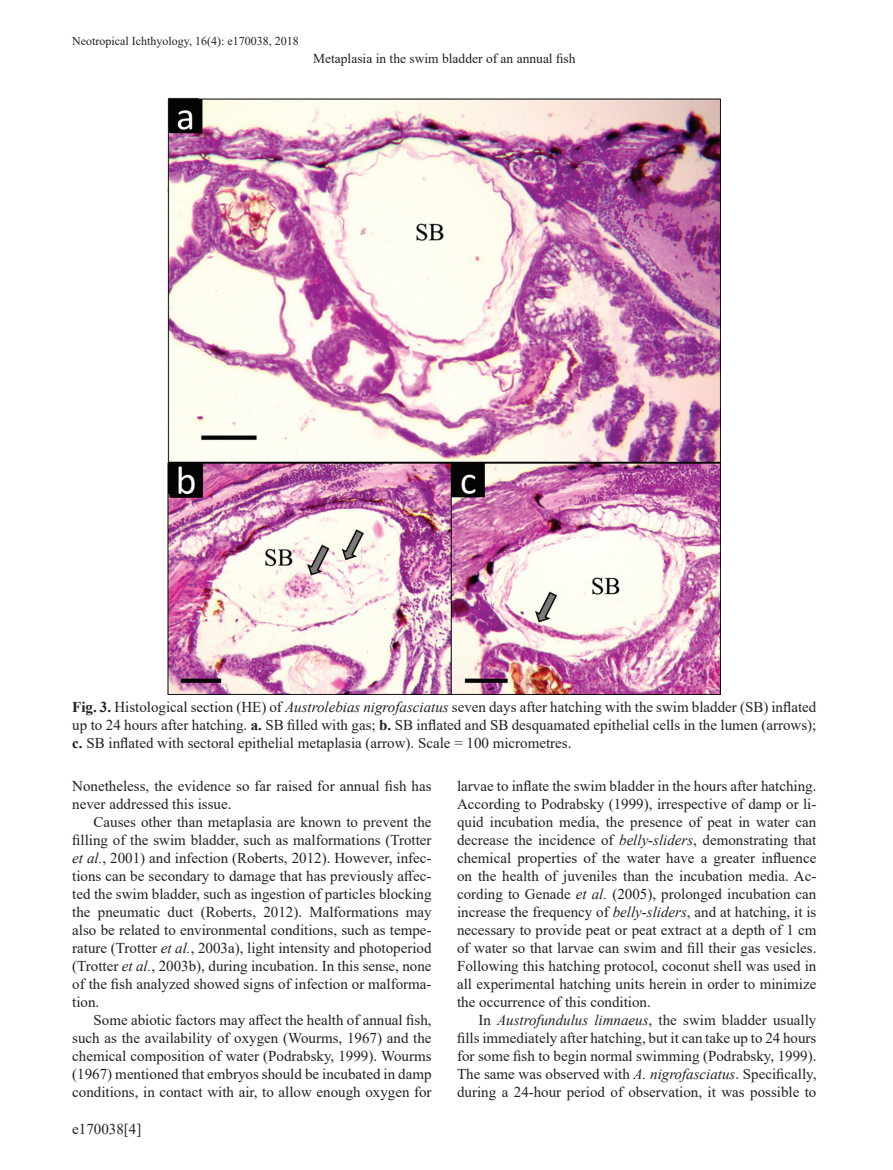
<style>
.page{position:relative;width:893px;height:1170px;background:#fff}
.page>*{position:absolute;margin:0;border:0;box-sizing:border-box;transform-origin:0 0}
.Texto{font:15px/18px "Times New Roman";color:#231f20;text-align:justify}
.Legendas{font:15px/18px "Times New Roman";color:#231f20;text-align:justify}
.t1{font:13.5px "Times New Roman";color:#231f20}
.t2{font:12px "Times New Roman";color:#231f20}
.s1{font-weight:700}
.s2{font-style:italic}
</style>
<div class="page">
<img style="left:168px;top:98px;width:553px;height:596px">
<p class="t2" style="left:72px;top:32px;width:228px">Neotropical Ichthyology, 16(4): e170038, 2018</p>
<p class="t1" style="left:313px;top:48px;width:264px">Metaplasia in the swim bladder of an annual fish</p>
<p class="Legendas" style="left:72px;top:697px;width:746px"><span class="s1">Fig. 3.</span> Histological section (HE) of <span class="s2">Austrolebias nigrofasciatus</span> seven days after hatching with the swim bladder (SB) inflated up to 24 hours after hatching. <span class="s1">a.</span> SB filled with gas; <span class="s1">b.</span> SB inflated and SB desquamated epithelial cells in the lumen (arrows); <span class="s1">c.</span> SB inflated with sectoral epithelial metaplasia (arrow). Scale = 100 micrometres.</p>
<p class="Texto" style="left:72px;top:776px;width:361px">Nonetheless, the evidence so far raised for annual fish has never addressed this issue.</p>
<p class="Texto" style="left:72px;top:812px;width:361px;text-indent:21px">Causes other than metaplasia are known to prevent the filling of the swim bladder, such as malformations (Trotter <span class="s2">et al.</span>, 2001) and infection (Roberts, 2012). However, infec&shy;tions can be secondary to damage that has previously affec&shy;ted the swim bladder, such as ingestion of particles blocking the pneumatic duct (Roberts, 2012). Malformations may also be related to environmental conditions, such as tempe&shy;rature (Trotter <span class="s2">et al.</span>, 2003a), light intensity and photoperiod (Trotter <span class="s2">et al.</span>, 2003b), during incubation. In this sense, none of the fish analyzed showed signs of infection or malforma&shy;tion.</p>
<p class="Texto" style="left:72px;top:1010px;width:361px;text-indent:21px">Some abiotic factors may affect the health of annual fish, such as the availability of oxygen (Wourms, 1967) and the chemical composition of water (Podrabsky, 1999). Wourms (1967) mentioned that embryos should be incubated in damp conditions, in contact with air, to allow enough oxygen for</p>
<p class="Texto" style="left:72px;top:1119px;width:71px">e170038[4]</p>
<p class="Texto" style="left:457px;top:776px;width:361px">larvae to inflate the swim bladder in the hours after hatching.<br>According to Podrabsky (1999), irrespective of damp or li&shy;quid incubation media, the presence of peat in water can decrease the incidence of <span class="s2">belly-sliders</span>, demonstrating that chemical properties of the water have a greater influence on the health of juveniles than the incubation media. Ac&shy;cording to Genade <span class="s2">et al.</span> (2005), prolonged incubation can increase the frequency of <span class="s2">belly-sliders</span>, and at hatching, it is necessary to provide peat or peat extract at a depth of 1 cm of water so that larvae can swim and fill their gas vesicles.<br>Following this hatching protocol, coconut shell was used in all experimental hatching units herein in order to minimize the occurrence of this condition.</p>
<p class="Texto" style="left:457px;top:1010px;width:361px;text-indent:21px">In <span class="s2">Austrofundulus limnaeus</span>, the swim bladder usually fills immediately after hatching, but it can take up to 24 hours for some fish to begin normal swimming (Podrabsky, 1999).<br>The same was observed with <span class="s2">A. nigrofasciatus</span>. Specifically, during a 24-hour period of observation, it was possible to</p>
</div>
